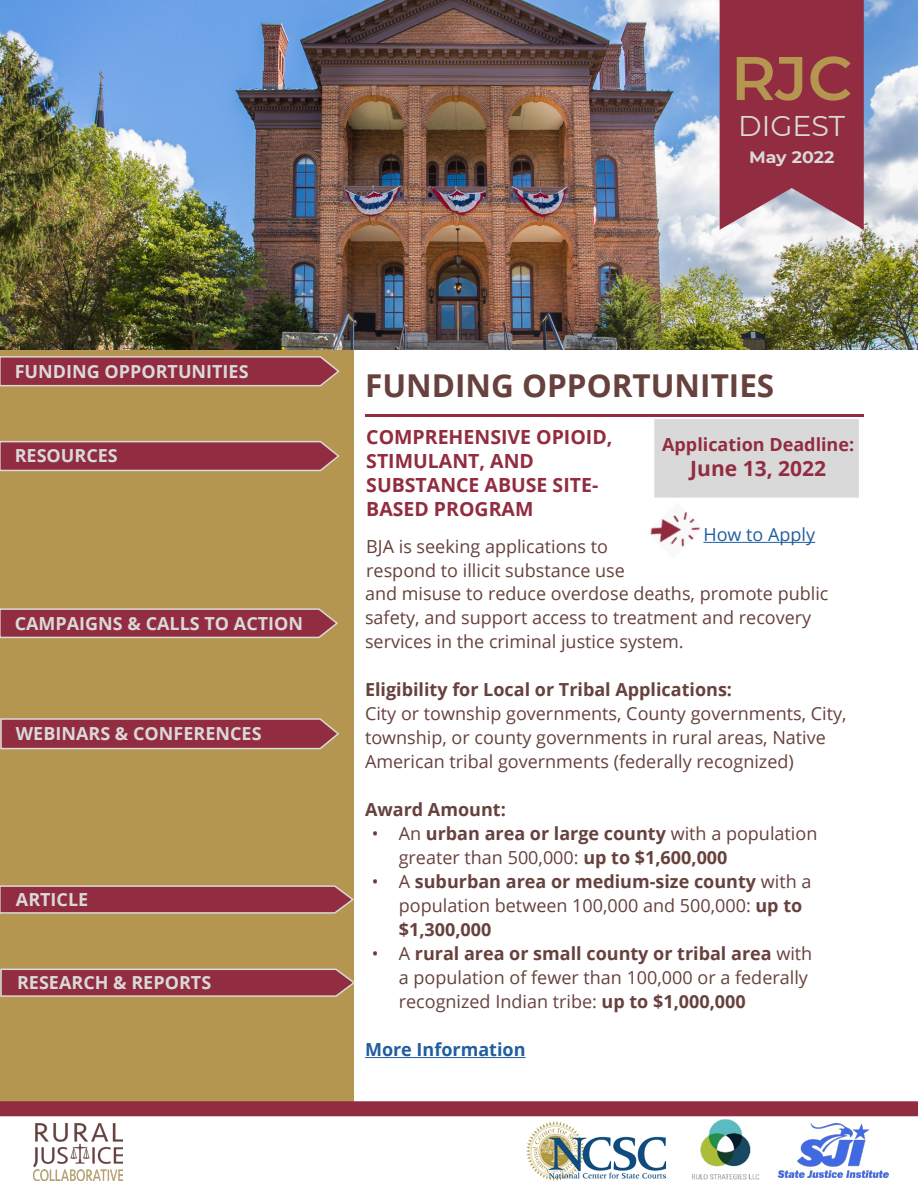
<style>
.page{position:relative;width:918px;height:1188px;background:#fff}
.page>*{position:absolute;margin:0;border:0;box-sizing:border-box;transform-origin:0 0}
.t1{font:600 61.5px "Montserrat";color:#b49650}
.t2{font:700 31.5px "Open Sans";color:#66413d}
.t3{font:28.5px "Montserrat";color:#d9d9d9}
.t4{font:700 21px "Open Sans";color:#922c40}
.t5{font:700 19.5px/24px "Open Sans";color:#922c40}
.t6{font:18px/24px "Open Sans";color:#66413d}
.t7{font:700 18px/24px "Open Sans";color:#66413d}
.t8{font:700 18px "Open Sans";color:#d9d9d9}
.t9{font:700 18px "Open Sans";color:#922c40}
.t10{font:700 18px "Open Sans";color:#215e9e}
.t11{font:18px "Open Sans";color:#215e9e}
.t12{font:700 16.5px "Montserrat";color:#d9d9d9;scale:1.06 1}
.s1{font-weight:700}
.s2{font-weight:400}
</style>
<div class="page">
<img style="left:0;top:0;width:918px;height:350px">
<hr style="left:365px;top:414px;width:499px;height:3px;background:#922c40">
<img style="left:526px;top:1122px;width:140px;height:58px">
<div style="left:0;top:350px;width:354px;height:751px;background:#b49650"></div>
<div style="left:0;top:1101px;width:918px;height:15px;background:#922c40"></div>
<svg style="left:720px;top:0;width:144px;height:230px;background:#983c4f"></svg>
<img style="left:34px;top:1124px;width:89px;height:57px">
<img style="left:778px;top:1124px;width:110px;height:53px">
<img style="left:693px;top:1116px;width:71px;height:64px">
<svg style="left:0;top:608px;width:338px;height:31px;background:#9b4450"></svg>
<svg style="left:0;top:885px;width:354px;height:29px;background:#9b4351"></svg>
<svg style="left:0;top:356px;width:340px;height:31px;background:#9a4250"></svg>
<div style="left:654px;top:419px;width:205px;height:79px;background:#d9d9d9;border:2px solid #d9d9d9"></div>
<img style="left:650px;top:511px;width:51px;height:36px">
<hr style="left:703px;top:542px;width:112px;height:1px;background:#215e9e">
<hr style="left:365px;top:1057px;width:161px;height:1px;background:#215e9e">
<svg style="left:0;top:718px;width:340px;height:32px;background:#9a434f"></svg>
<svg style="left:0;top:968px;width:355px;height:29px;background:#9b4451"></svg>
<svg style="left:0;top:440px;width:340px;height:32px;background:#9b4550"></svg>
<h1 class="t1" style="left:731px;top:35px;width:123px">RJC</h1>
<h3 class="t3" style="left:738px;top:106px;width:108px">DIGEST</h3>
<p class="t12" style="left:749px;top:145px;width:82px">May 2022</p>
<p class="t8" style="left:15px;top:358px;width:235px">FUNDING OPPORTUNITIES</p>
<p class="t8" style="left:15px;top:443px;width:105px">RESOURCES</p>
<p class="t8" style="left:15px;top:611px;width:290px">CAMPAIGNS &amp; CALLS TO ACTION</p>
<p class="t8" style="left:16px;top:721px;width:247px">WEBINARS &amp; CONFERENCES</p>
<p class="t8" style="left:16px;top:887px;width:74px">ARTICLE</p>
<p class="t8" style="left:17px;top:970px;width:196px">RESEARCH &amp; REPORTS</p>
<h2 class="t2" style="left:365px;top:364px;width:411px">FUNDING OPPORTUNITIES</h2>
<p class="t5" style="left:366px;top:424px;width:248px">COMPREHENSIVE OPIOID,<br>STIMULANT, AND<br>SUBSTANCE ABUSE SITE-<br>BASED PROGRAM</p>
<p class="t6" style="left:366px;top:534px;width:260px">BJA is seeking applications to respond to illicit substance use</p>
<p class="t9" style="left:662px;top:432px;width:194px">Application Deadline:</p>
<p class="t4" style="left:690px;top:454px;width:137px">June 13, 2022</p>
<p class="t11" style="left:703px;top:522px;width:113px">How to Apply</p>
<p class="t6" style="left:365px;top:581px;width:465px">and misuse to reduce overdose deaths, promote public safety, and support access to treatment and recovery services in the criminal justice system.</p>
<p class="t7" style="left:365px;top:677px;width:369px">Eligibility for Local or Tribal Applications:</p>
<p class="t6" style="left:365px;top:701px;width:483px">City or township governments, County governments, City, township, or county governments in rural areas, Native<br>American tribal governments (federally recognized)</p>
<p class="t7" style="left:365px;top:797px;width:142px">Award Amount:</p>
<p class="t6" style="left:399px;top:821px;width:420px;text-indent:-27px">• An <span class="s1">urban area or large county</span> with a population greater than 500,000: <span class="s1">up to $1,600,000</span></p>
<p class="t7" style="left:399px;top:869px;width:414px;text-indent:-27px"><span class="s2">• A</span> suburban area or medium-size county <span class="s2">with a population between 100,000 and 500,000:</span> up to $1,300,000</p>
<p class="t6" style="left:399px;top:941px;width:415px;text-indent:-27px">• A <span class="s1">rural area or small county or tribal area</span> with a population of fewer than 100,000 or a federally recognized Indian tribe: <span class="s1">up to $1,000,000</span></p>
<p class="t10" style="left:365px;top:1037px;width:162px">More Information</p>
</div>
